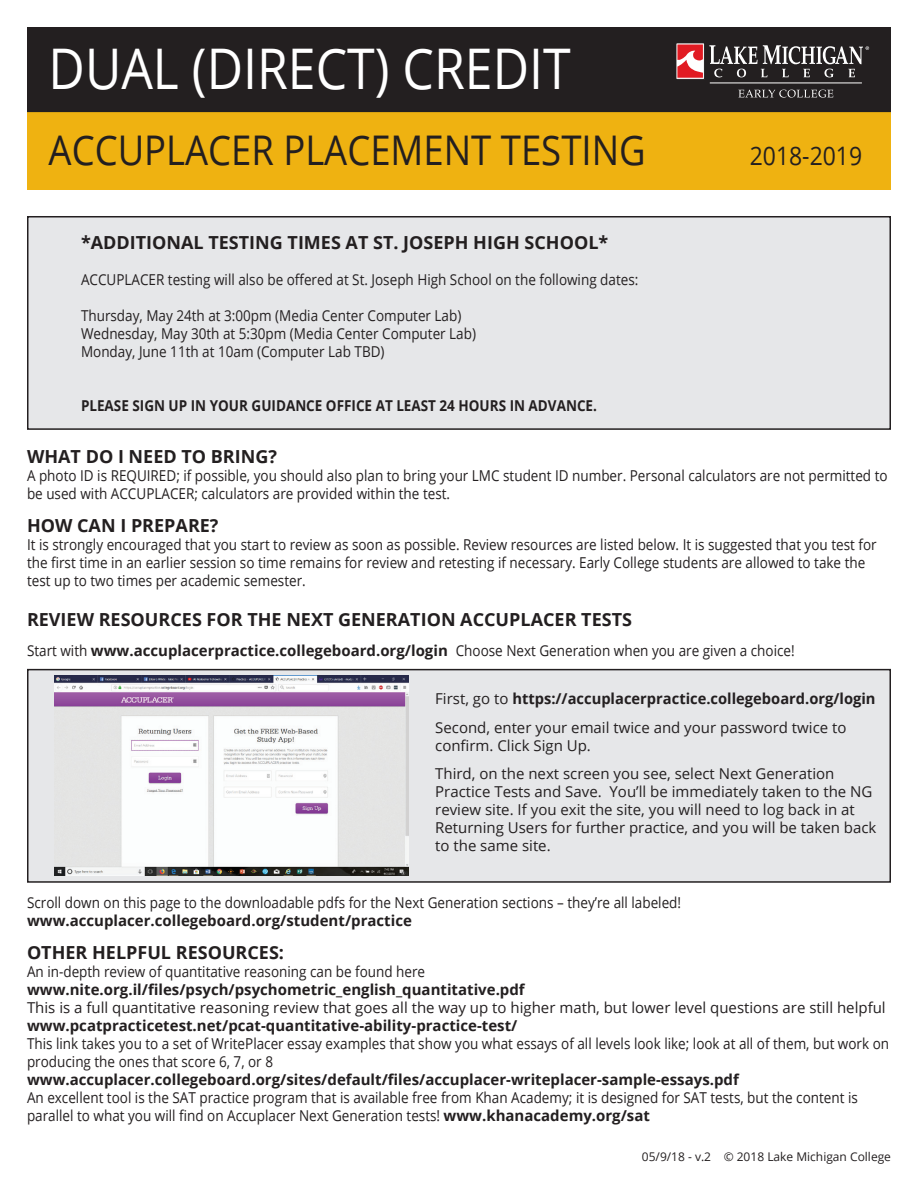
<style>
.page{position:relative;width:918px;height:1188px;background:#fff}
.page>*{position:absolute;margin:0;border:0;box-sizing:border-box;transform-origin:0 0}
.t1{font:56.1px "Open Sans";color:#fff;scale:.89 1}
.t2{font:40.95px "Open Sans";color:#231f20;scale:.89 1}
.t3{font:25.5px "Open Sans";color:#231f20;scale:.9 1}
.t4{font:700 18px "Open Sans";color:#231f20}
.t5{font:15px/18px "Open Sans";color:#231f20;scale:.9 1}
.t6{font:15px/18px "Open Sans";color:#231f20}
.t7{font:700 15px "Open Sans";color:#231f20}
.t8{font:700 15px "Open Sans";color:#231f20;scale:.9 1}
.t9{font:12px "Open Sans";color:#231f20}
.s1{font-weight:700}
</style>
<div class="page">
<div style="left:28px;top:217px;width:862px;height:212px;background:#e6e7e9"></div>
<div style="left:27px;top:216px;width:864px;height:214px;border:2px solid #231f20"></div>
<div style="left:28px;top:670px;width:862px;height:212px;background:#e6e7e9"></div>
<div style="left:27px;top:669px;width:864px;height:214px;border:2px solid #231f20"></div>
<div style="left:27px;top:27px;width:864px;height:162px;background:#efb211"></div>
<div style="left:28px;top:28px;width:862px;height:83px;background:#231f20"></div>
<div style="left:27px;top:27px;width:864px;height:85px;border:2px solid #231f20"></div>
<hr style="left:710px;top:83px;width:152px;height:1px;background:#fff">
<svg style="left:738px;top:90px;width:95px;height:8px"></svg>
<div style="left:676px;top:43px;width:29px;height:37px;border:1px solid #231f20"></div>
<svg style="left:677px;top:45px;width:26px;height:33px"></svg>
<svg style="left:709px;top:45px;width:160px;height:32px"></svg>
<img style="left:55px;top:676px;width:354px;height:200px">
<h1 class="t1" style="left:49px;top:30px;width:588px">DUAL (DIRECT) CREDIT</h1>
<h2 class="t2" style="left:49px;top:122px;width:672px">ACCUPLACER PLACEMENT TESTING</h2>
<h3 class="t3" style="left:750px;top:138px;width:126px">2018-2019</h3>
<p class="t4" style="left:81px;top:230px;width:529px">*ADDITIONAL TESTING TIMES AT ST. JOSEPH HIGH SCHOOL*</p>
<p class="t5" style="left:81px;top:270px;width:621px">ACCUPLACER testing will also be offered at St. Joseph High School on the following dates:</p>
<p class="t5" style="left:81px;top:306px;width:440px">Thursday, May 24th at 3:00pm (Media Center Computer Lab)<br>Wednesday, May 30th at 5:30pm (Media Center Computer Lab)<br>Monday, June 11th at 10am (Computer Lab TBD)</p>
<p class="t8" style="left:81px;top:395px;width:575px">PLEASE SIGN UP IN YOUR GUIDANCE OFFICE AT LEAST 24 HOURS IN ADVANCE.</p>
<p class="t4" style="left:27px;top:443px;width:252px">WHAT DO I NEED TO BRING?</p>
<p class="t5" style="left:27px;top:466px;width:958px">A photo ID is REQUIRED; if possible, you should also plan to bring your LMC student ID number. Personal calculators are not permitted to be used with ACCUPLACER; calculators are provided within the test.</p>
<p class="t4" style="left:27px;top:513px;width:193px">HOW CAN I PREPARE?</p>
<p class="t5" style="left:27px;top:535px;width:946px">It is strongly encouraged that you start to review as soon as possible. Review resources are listed below. It is suggested that you test for the first time in an earlier session so time remains for review and retesting if necessary. Early College students are allowed to take the test up to two times per academic semester.</p>
<p class="t4" style="left:27px;top:607px;width:607px">REVIEW RESOURCES FOR THE NEXT GENERATION ACCUPLACER TESTS</p>
<p class="t5" style="left:27px;top:641px;width:855px">Start with <span class="s1">www.accuplacerpractice.collegeboard.org/login</span> Choose Next Generation when you are given a choice!</p>
<p class="t6" style="left:435px;top:684px;width:442px;line-height:28.2px">First, go to <span class="s1">https://accuplacerpractice.collegeboard.org/login<br></span>Second, enter your email twice and your password twice to</p>
<p class="t6" style="left:435px;top:731px;width:401px;line-height:28.3px">confirm. Click Sign Up.<br>Third, on the next screen you see, select Next Generation</p>
<p class="t6" style="left:435px;top:782px;width:443px">Practice Tests and Save. You’ll be immediately taken to the NG review site. If you exit the site, you will need to log back in at Returning Users for further practice, and you will be taken back to the same site.</p>
<p class="t5" style="left:27px;top:893px;width:728px">Scroll down on this page to the downloadable pdfs for the Next Generation sections – they’re all labeled!</p>
<p class="t7" style="left:27px;top:910px;width:386px">www.accuplacer.collegeboard.org/student/practice</p>
<p class="t4" style="left:27px;top:940px;width:259px">OTHER HELPFUL RESOURCES:</p>
<p class="t5" style="left:27px;top:963px;width:444px">An in-depth review of quantitative reasoning can be found here</p>
<p class="t7" style="left:27px;top:979px;width:499px">www.nite.org.il/files/psych/psychometric_english_quantitative.pdf</p>
<p class="t6" style="left:27px;top:999px;width:860px">This is a full quantitative reasoning review that goes all the way up to higher math, but lower level questions are still helpful</p>
<p class="t7" style="left:27px;top:1015px;width:492px">www.pcatpracticetest.net/pcat-quantitative-ability-practice-test/</p>
<p class="t5" style="left:27px;top:1035px;width:959px">This link takes you to a set of WritePlacer essay examples that show you what essays of all levels look like; look at all of them, but work on producing the ones that score 6, 7, or 8</p>
<p class="t7" style="left:27px;top:1069px;width:713px">www.accuplacer.collegeboard.org/sites/default/files/accuplacer-writeplacer-sample-essays.pdf</p>
<p class="t5" style="left:27px;top:1089px;width:925px">An excellent tool is the SAT practice program that is available free from Khan Academy; it is designed for SAT tests, but the content is parallel to what you will find on Accuplacer Next Generation tests! <span class="s1">www.khanacademy.org/sat</span></p>
<p class="t9" style="left:642px;top:1148px;width:251px">05/9/18 - v.2 © 2018 Lake Michigan College</p>
</div>
